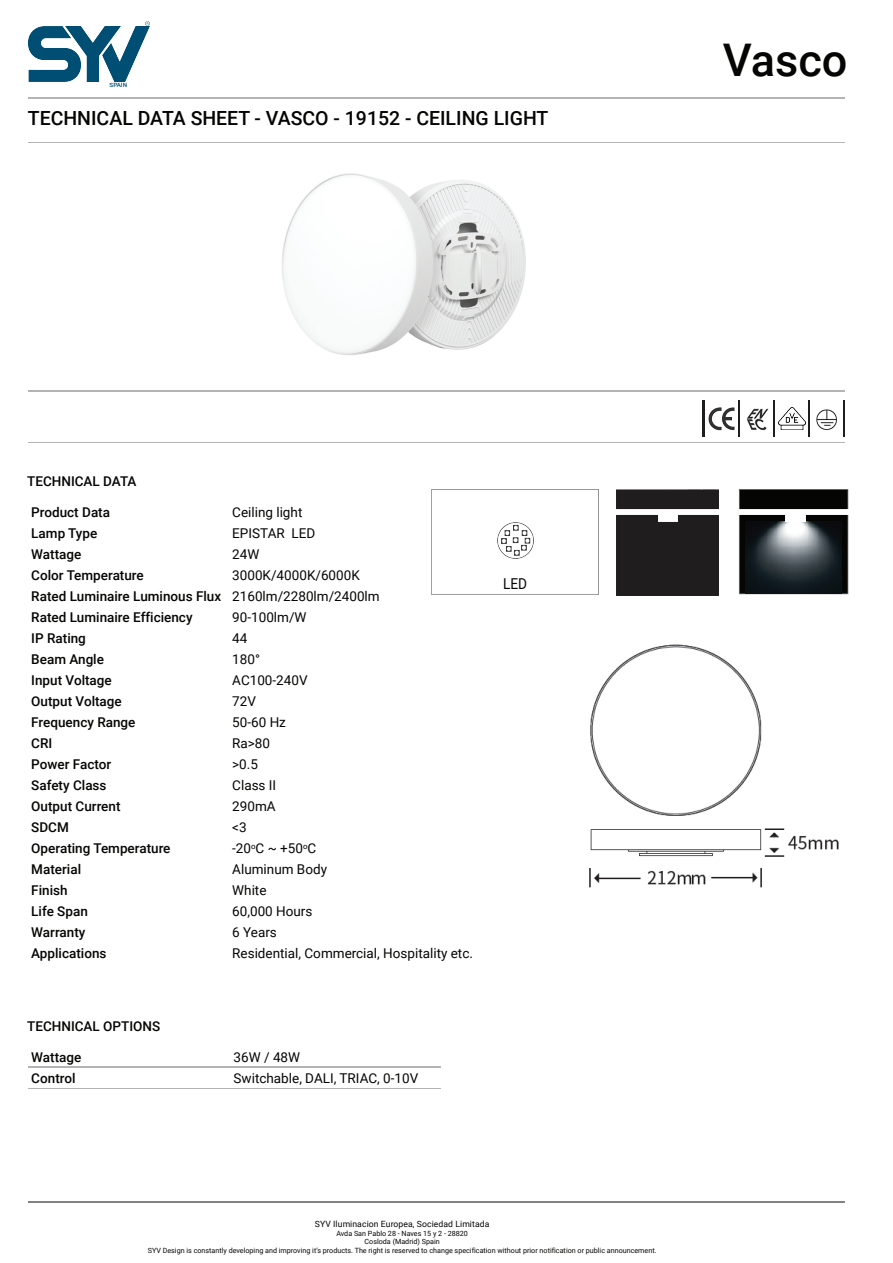
<style>
.page{position:relative;width:893px;height:1263px;background:#fff}
.page>*{position:absolute;margin:0;border:0;box-sizing:border-box;transform-origin:0 0}
.t1{font:500 45px "Roboto";color:#050504}
.t2{font:500 19.5px "Roboto";color:#050504}
.t3{font:15px "Roboto";color:#050504;scale:.91 1}
.t4{font:500 13.5px/21px "Roboto";color:#050504}
.t5{font:13.5px/21px "Roboto";color:#050504}
.t6{font:8.55px "Roboto";letter-spacing:.01em;color:#050504}
.t7{font:7.2px/8.6px "Roboto";color:#050504;text-align:center}
.t8{font:500 5.85px "Roboto";color:#004e74;scale:1.07 1}
</style>
<div class="page">
<img style="left:708px;top:407px;width:26px;height:24px">
<img style="left:779px;top:408px;width:27px;height:21px">
<img style="left:746px;top:408px;width:23px;height:23px">
<img style="left:738px;top:401px;width:2px;height:36px">
<img style="left:773px;top:401px;width:2px;height:36px">
<img style="left:808px;top:401px;width:1px;height:36px">
<img style="left:843px;top:401px;width:1px;height:36px">
<img style="left:703px;top:401px;width:1px;height:36px">
<img style="left:816px;top:409px;width:21px;height:22px">
<img style="left:120px;top:26px;width:30px;height:56px">
<img style="left:80px;top:26px;width:40px;height:56px">
<img style="left:29px;top:26px;width:51px;height:56px">
<svg style="left:146px;top:21px;width:4px;height:4px"></svg>
<div style="left:617px;top:490px;width:101px;height:105px;background:#201d1e"></div>
<img style="left:617px;top:509px;width:101px;height:5px">
<img style="left:658px;top:512px;width:20px;height:9px">
<svg style="left:739px;top:489px;width:109px;height:105px;background:#111211"></svg>
<img style="left:432px;top:490px;width:167px;height:105px">
<img style="left:740px;top:509px;width:108px;height:5px">
<img style="left:746px;top:521px;width:95px;height:72px">
<img style="left:786px;top:512px;width:19px;height:9px">
<img style="left:497px;top:522px;width:36px;height:36px">
<img style="left:282px;top:173px;width:244px;height:182px">
<img style="left:589px;top:644px;width:250px;height:244px">
<p class="t8" style="left:110px;top:81px;width:18px">SPAIN</p>
<h2 class="t2" style="left:28px;top:105px;width:522px">TECHNICAL DATA SHEET - VASCO - 19152 - CEILING LIGHT</h2>
<h1 class="t1" style="left:723px;top:28px;width:126px">Vasco</h1>
<p class="t4" style="left:27px;top:470px;width:111px">TECHNICAL DATA</p>
<p class="t4" style="left:31px;top:501px;width:191px">Product Data<br>Lamp Type<br>Wattage<br>Color Temperature<br>Rated Luminaire Luminous Flux<br>Rated Luminaire Efficiency<br>IP Rating<br>Beam Angle<br>Input Voltage<br>Output Voltage<br>Frequency Range<br>CRI<br>Power Factor<br>Safety Class<br>Output Current<br>SDCM<br>Operating Temperature<br>Material<br>Finish<br>Life Span<br>Warranty<br>Applications</p>
<p class="t5" style="left:232px;top:501px;width:242px">Ceiling light<br>EPISTAR LED<br>24W<br>3000K/4000K/6000K<br>2160lm/2280lm/2400lm<br>90-100lm/W<br>44<br>180°<br>AC100-240V<br>72V<br>50-60 Hz<br>Ra&gt;80<br>&gt;0.5<br>Class II<br>290mA<br>&lt;3<br>-20<sup>o</sup>C ~ +50<sup>o</sup>C<br>Aluminum Body<br>White<br>60,000 Hours<br>6 Years<br>Residential, Commercial, Hospitality etc.</p>
<p class="t4" style="left:27px;top:1015px;width:135px">TECHNICAL OPTIONS</p>
<p class="t4" style="left:31px;top:1046px;width:52px">Wattage<br>Control</p>
<p class="t5" style="left:234px;top:1046px;width:186px">36W / 48W<br>Switchable, DALI, TRIAC, 0-10V</p>
<p class="t3" style="left:503px;top:573px;width:28px">LED</p>
<p class="t6" style="left:315px;top:1218px;width:176px">SYV Iluminacion Europea, Sociedad Limitada</p>
<p class="t7" style="left:148px;top:1228px;width:510px">Avda San Pablo 28 - Naves 15 y 2 - 28820<br>Cosloda (Madrid) Spain<br>SYV Design is constantly developing and improving it’s products. The right is reserved to change specification without prior notification or public announcement.</p>
</div>
